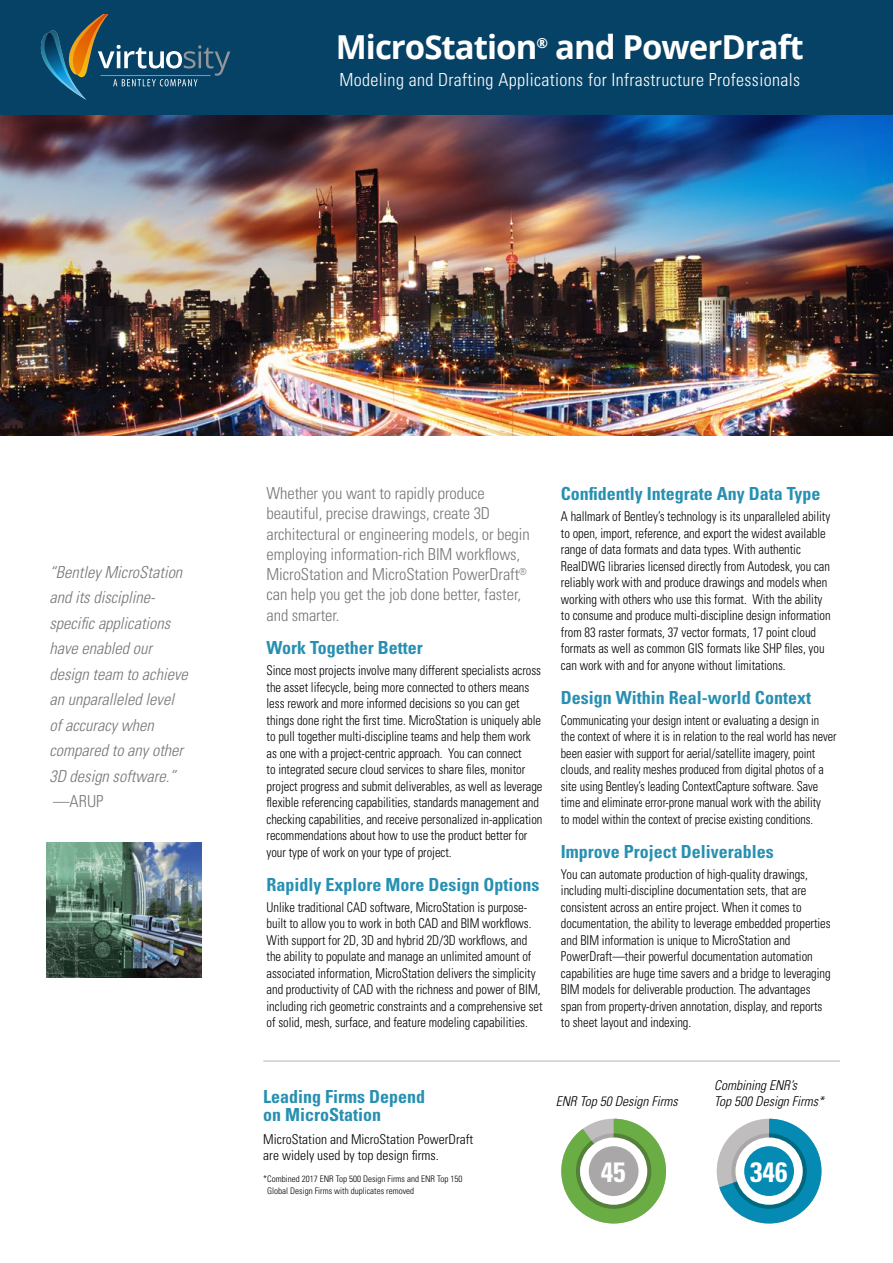
<style>
.page{position:relative;width:893px;height:1263px;background:#fff}
.page>*{position:absolute;margin:0;border:0;box-sizing:border-box;transform-origin:0 0}
.t1{font:700 33px "Open Sans";letter-spacing:-.03em;color:#fff}
.t2{font:700 condensed 27.9px "Univers";color:#fff}
.t3{font:700 condensed 18px "Univers";color:#2790b2}
.t4{font:300 condensed 18px "Univers";letter-spacing:.02em;color:#fff}
.t5{font:300 condensed 16.5px/20.2px "Univers";letter-spacing:-.005em;color:#757779}
.t6{font:italic 300 condensed 16.5px/25.5px "Univers";color:#757779}
.t7{font:700 13.95px "Open Sans";color:#fff}
.t8{font:300 condensed 13.5px/16.5px "Univers";color:#000;scale:.93 1}
.t9{font:300 condensed 13.5px/16.5px "Univers";color:#000;scale:.9 1}
.t10{font:300 condensed 13.5px/16.2px "Univers";color:#000}
.t11{font:italic 300 condensed 13.5px "Univers";color:#000}
.t12{font:300 condensed 9px/12px "Univers";color:#000}
</style>
<div class="page">
<img style="left:46px;top:842px;width:155px;height:135px">
<hr style="left:263px;top:1061px;width:577px;height:1px;background:#b1b4b6">
<svg style="left:561px;top:1119px;width:105px;height:104px"></svg>
<div style="left:580px;top:1137px;width:67px;height:68px;background:#fff;border-radius:50%"></div>
<div style="left:589px;top:1146px;width:49px;height:50px;background:#a9a7a8;border-radius:50%"></div>
<svg style="left:719px;top:1119px;width:102px;height:104px"></svg>
<div style="left:735px;top:1137px;width:68px;height:68px;background:#fff;border-radius:50%"></div>
<div style="left:744px;top:1146px;width:50px;height:50px;background:#048ab3;border-radius:50%"></div>
<img style="left:0;top:115px;width:893px;height:321px">
<hr style="left:106px;top:0;width:787px;height:2px;background:#064265">
<div style="left:0;top:1px;width:893px;height:114px;background:#064265"></div>
<svg style="left:41px;top:15px;width:189px;height:85px"></svg>
<h1 class="t1" style="left:336px;top:24px;width:203px">MicroStation</h1>
<p class="t7" style="left:536px;top:34px;width:13px">®</p>
<h1 class="t1" style="left:555px;top:24px;width:250px">and PowerDraft</h1>
<h3 class="t4" style="left:339px;top:69px;width:462px">Modeling and Drafting Applications for Infrastructure Professionals</h3>
<p class="t6" style="left:49px;top:559px;width:140px">“Bentley MicroStation and its discipline&shy;specific applications have enabled our design team to achieve an unparalleled level of accuracy when compared to any other<br>3D design software.”</p>
<p class="t5" style="left:53px;top:791px;width:52px">—ARUP</p>
<p class="t5" style="left:267px;top:483px;width:265px">Whether you want to rapidly produce beautiful, precise drawings, create 3D architectural or engineering models, or begin employing information-rich BIM workflows, MicroStation and MicroStation PowerDraft<sup>® </sup>can help you get the job done better, faster, and smarter.</p>
<h3 class="t3" style="left:267px;top:637px;width:158px">Work Together Better</h3>
<p class="t8" style="left:267px;top:662px;width:298px">Since most projects involve many different specialists across the asset lifecycle, being more connected to others means less rework and more informed decisions so you can get things done right the first time. MicroStation is uniquely able to pull together multi-discipline teams and help them work as one with a project-centric approach. You can connect<br>to integrated secure cloud services to share files, monitor project progress and submit deliverables, as well as leverage flexible referencing capabilities, standards management and checking capabilities, and receive personalized in-application recommendations about how to use the product better for your type of work on your type of project.</p>
<h3 class="t3" style="left:267px;top:873px;width:274px">Rapidly Explore More Design Options</h3>
<p class="t8" style="left:267px;top:899px;width:298px">Unlike traditional CAD software, MicroStation is purpose&shy;built to allow you to work in both CAD and BIM workflows.<br>With support for 2D, 3D and hybrid 2D/3D workflows, and the ability to populate and manage an unlimited amount of associated information, MicroStation delivers the simplicity and productivity of CAD with the richness and power of BIM, including rich geometric constraints and a comprehensive set of solid, mesh, surface, and feature modeling capabilities.</p>
<h3 class="t3" style="left:561px;top:483px;width:261px">Confidently Integrate Any Data Type</h3>
<p class="t8" style="left:561px;top:508px;width:292px">A hallmark of Bentley’s technology is its unparalleled ability to open, import, reference, and export the widest available range of data formats and data types. With authentic RealDWG libraries licensed directly from Autodesk, you can reliably work with and produce drawings and models when working with others who use this format. With the ability to consume and produce multi-discipline design information from 83 raster formats, 37 vector formats, 17 point cloud formats as well as common GIS formats like SHP files, you can work with and for anyone without limitations.</p>
<h3 class="t3" style="left:561px;top:686px;width:252px">Design Within Real-world Context</h3>
<p class="t9" style="left:561px;top:712px;width:308px">Communicating your design intent or evaluating a design in the context of where it is in relation to the real world has never been easier with support for aerial/satellite imagery, point clouds, and reality meshes produced from digital photos of a site using Bentley’s leading ContextCapture software. Save time and eliminate error-prone manual work with the ability<br>to model within the context of precise existing conditions.</p>
<h3 class="t3" style="left:561px;top:840px;width:214px">Improve Project Deliverables</h3>
<p class="t8" style="left:561px;top:865px;width:292px">You can automate production of high-quality drawings, including multi-discipline documentation sets, that are consistent across an entire project. When it comes to documentation, the ability to leverage embedded properties and BIM information is unique to MicroStation and PowerDraft—their powerful documentation automation capabilities are huge time savers and a bridge to leveraging BIM models for deliverable production. The advantages span from property-driven annotation, display, and reports to sheet layout and indexing.</p>
<p class="t11" style="left:714px;top:1077px;width:84px">Combining ENR’s</p>
<h3 class="t3" style="left:263px;top:1085px;width:163px">Leading Firms Depend</h3>
<p class="t11" style="left:714px;top:1093px;width:111px">Top 500 Design Firms*</p>
<h3 class="t3" style="left:263px;top:1104px;width:120px">on MicroStation</h3>
<p class="t10" style="left:263px;top:1131px;width:211px">MicroStation and MicroStation PowerDraft are widely used by top design firms.</p>
<p class="t12" style="left:267px;top:1173px;width:197px;text-indent:-4px">*Combined 2017 ENR Top 500 Design Firms and ENR Top 150<br>Global Design Firms with duplicates removed</p>
<p class="t11" style="left:556px;top:1093px;width:123px">ENR Top 50 Design Firms</p>
<h2 class="t2" style="left:601px;top:1155px;width:26px">45</h2>
<h2 class="t2" style="left:750px;top:1155px;width:39px">346</h2>
</div>
